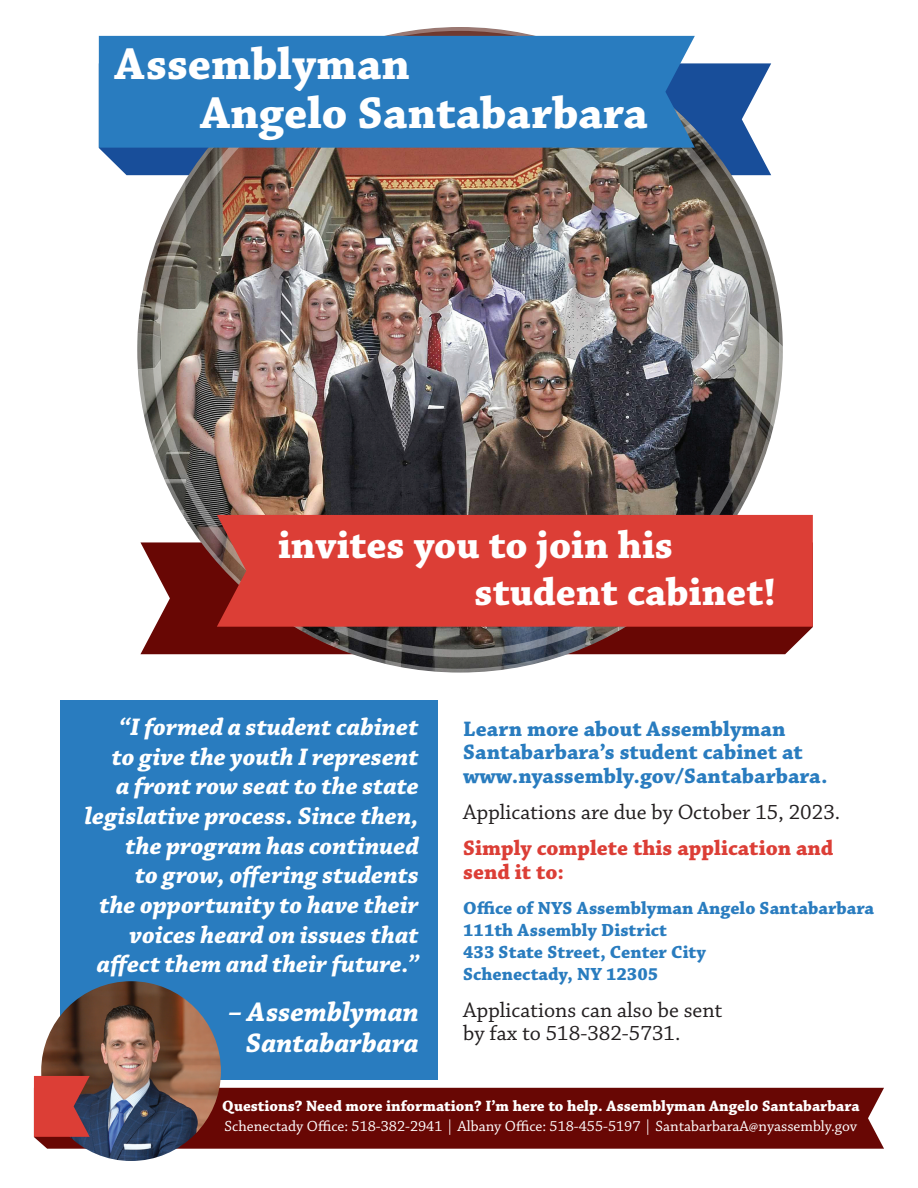
<style>
.page{position:relative;width:918px;height:1188px;background:#fff}
.page>*{position:absolute;margin:0;border:0;box-sizing:border-box;transform-origin:0 0}
.t1{font:700 46.8px/48.8px "Chaparral Pro";color:#fff}
.t2{font:700 40.5px/47.2px "Chaparral Pro";color:#fff}
.t3{font:italic 700 28.2px/31.2px "Chaparral Pro";color:#fff;text-align:right}
.t4{font:italic 700 25.2px/29.7px "Chaparral Pro";color:#fff;text-align:right}
.t5{font:700 22.05px/23.5px "Chaparral Pro";color:#297cbf}
.t6{font:22.05px/23.5px "Chaparral Pro";color:#231f20}
.t7{font:700 22.05px/23.5px "Chaparral Pro";color:#dc3e36}
.t8{font:700 18.45px/22.2px "Chaparral Pro";color:#297cbf}
.t9{font:700 15.75px "Chaparral Pro";color:#fff}
.t10{font:15.45px "Chaparral Pro";color:#fff}
</style>
<div class="page">
<img style="left:137px;top:27px;width:646px;height:646px">
<div style="left:99px;top:36px;width:596px;height:112px;background:#297cbf"></div>
<div style="left:60px;top:700px;width:378px;height:380px;background:#297cbf"></div>
<div style="left:34px;top:1088px;width:850px;height:61px;background:#680704"></div>
<img style="left:41px;top:981px;width:180px;height:180px;border-radius:90px">
<div style="left:217px;top:515px;width:596px;height:112px;background:#dc3e36"></div>
<svg style="left:34px;top:1076px;width:56px;height:61px;background:#c23d3a"></svg>
<h1 class="t1" style="left:200px;top:41px;width:449px;text-indent:-85px">Assemblyman<br>Angelo Santabarbara</h1>
<h2 class="t2" style="left:475px;top:523px;width:303px;text-indent:-197px">invites you to join his student cabinet!</h2>
<p class="t4" style="left:85px;top:713px;width:336px">“I formed a student cabinet<br>to give the youth I represent<br>a front row seat to the state legislative process. Since then, the program has continued<br>to grow, offering students<br>the opportunity to have their voices heard on issues that affect them and their future.”</p>
<p class="t3" style="left:228px;top:997px;width:192px">– Assemblyman<br>Santabarbara</p>
<p class="t5" style="left:463px;top:718px;width:366px">Learn more about Assemblyman<br>Santabarbara’s student cabinet at www.nyassembly.gov/Santabarbara.</p>
<p class="t6" style="left:463px;top:801px;width:379px">Applications are due by October 15, 2023.</p>
<p class="t7" style="left:463px;top:837px;width:372px">Simply complete this application and send it to:</p>
<p class="t8" style="left:463px;top:897px;width:412px">Office of NYS Assemblyman Angelo Santabarbara<br>111th Assembly District<br>433 State Street, Center City<br>Schenectady, NY 12305</p>
<p class="t6" style="left:463px;top:999px;width:261px">Applications can also be sent by fax to 518-382-5731.</p>
<p class="t9" style="left:222px;top:1097px;width:639px">Questions? Need more information? I’m here to help. Assemblyman Angelo Santabarbara</p>
<p class="t10" style="left:225px;top:1118px;width:634px">Schenectady Office: 518-382-2941 | Albany Office: 518-455-5197 | SantabarbaraA@nyassembly.gov</p>
</div>
